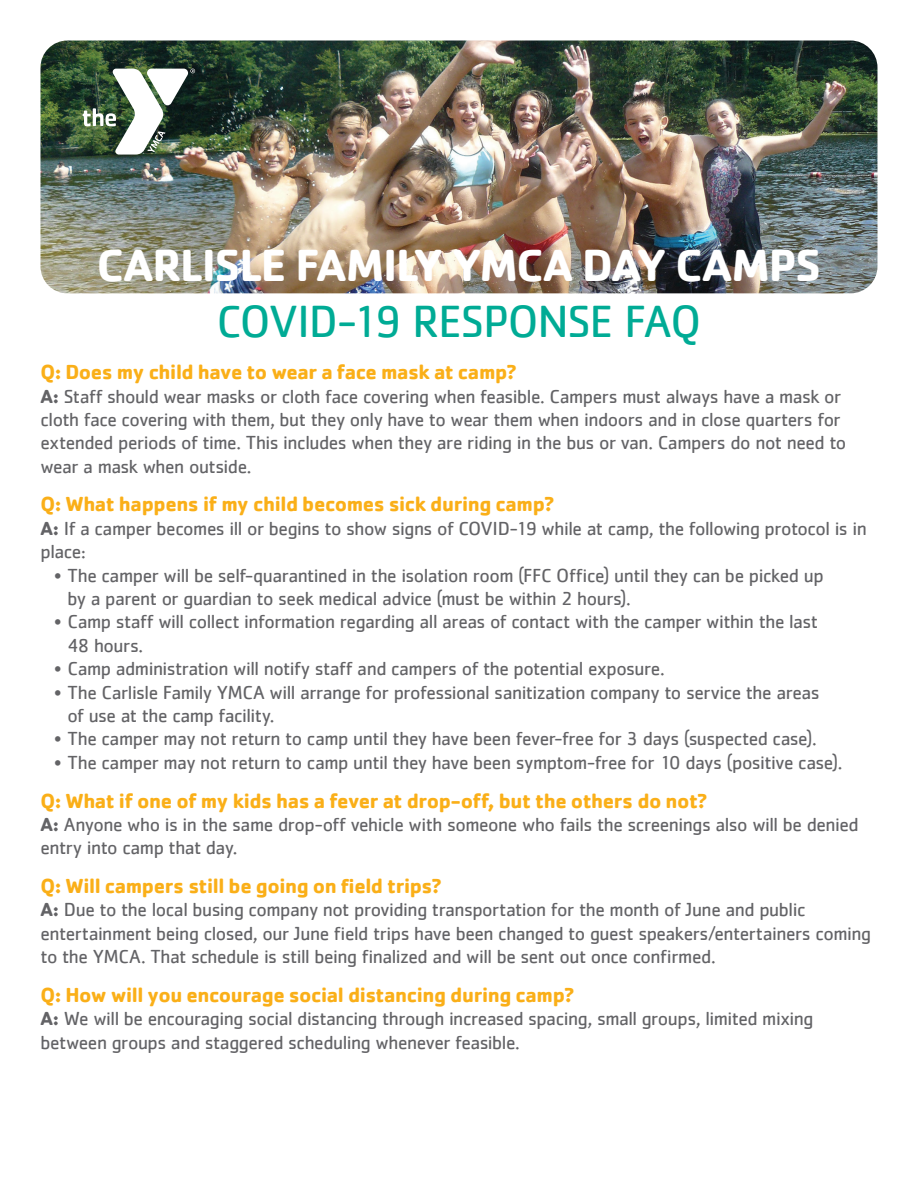
<style>
.page{position:relative;width:918px;height:1188px;background:#fff}
.page>*{position:absolute;margin:0;border:0;box-sizing:border-box;transform-origin:0 0}
.t1{font:700 46.5px "Cachet";letter-spacing:-.025em;color:#fff}
.t2{font:46.5px "Cachet";letter-spacing:-.03em;color:#00ab95}
.t3{font:700 21px "Cachet";letter-spacing:-.02em;color:#faaf18}
.t4{font:19.5px/23.4px "Cachet";letter-spacing:-.025em;color:#636366}
.s1{font-weight:700}
</style>
<div class="page">
<img style="left:40px;top:40px;width:838px;height:253px">
<img style="left:83px;top:69px;width:112px;height:86px">
<p class="t1" style="left:97px;top:235px;width:726px">CARLISLE FAMILY YMCA DAY CAMPS</p>
<p class="t2" style="left:217px;top:294px;width:486px">COVID-19 RESPONSE FAQ</p>
<p class="t3" style="left:40px;top:358px;width:478px">Q: Does my child have to wear a face mask at camp?</p>
<p class="t4" style="left:40px;top:384px;width:807px"><span class="s1">A:</span> Staff should wear masks or cloth face covering when feasible. Campers must always have a mask or cloth face covering with them, but they only have to wear them when indoors and in close quarters for extended periods of time. This includes when they are riding in the bus or van. Campers do not need to wear a mask when outside.</p>
<p class="t3" style="left:40px;top:491px;width:516px">Q: What happens if my child becomes sick during camp?</p>
<p class="t4" style="left:40px;top:516px;width:828px"><span class="s1">A:</span> If a camper becomes ill or begins to show signs of COVID-19 while at camp, the following protocol is in place:</p>
<p class="t4" style="left:67px;top:563px;width:758px;text-indent:-13px">• The camper will be self-quarantined in the isolation room (FFC Office) until they can be picked up by a parent or guardian to seek medical advice (must be within 2 hours).</p>
<p class="t4" style="left:67px;top:610px;width:752px;text-indent:-13px">• Camp staff will collect information regarding all areas of contact with the camper within the last<br>48 hours.</p>
<p class="t4" style="left:54px;top:657px;width:612px">• Camp administration will notify staff and campers of the potential exposure.</p>
<p class="t4" style="left:67px;top:680px;width:754px;text-indent:-13px">• The Carlisle Family YMCA will arrange for professional sanitization company to service the areas of use at the camp facility.</p>
<p class="t4" style="left:54px;top:727px;width:764px">• The camper may not return to camp until they have been fever-free for 3 days (suspected case).</p>
<p class="t4" style="left:54px;top:750px;width:790px">• The camper may not return to camp until they have been symptom-free for 10 days (positive case).</p>
<p class="t3" style="left:40px;top:787px;width:669px">Q: What if one of my kids has a fever at drop-off, but the others do not?</p>
<p class="t4" style="left:40px;top:812px;width:820px"><span class="s1">A:</span> Anyone who is in the same drop-off vehicle with someone who fails the screenings also will be denied entry into camp that day.</p>
<p class="t3" style="left:40px;top:872px;width:403px">Q: Will campers still be going on field trips?</p>
<p class="t4" style="left:40px;top:898px;width:832px"><span class="s1">A:</span> Due to the local busing company not providing transportation for the month of June and public entertainment being closed, our June field trips have been changed to guest speakers/entertainers coming to the YMCA. That schedule is still being finalized and will be sent out once confirmed.</p>
<p class="t3" style="left:40px;top:981px;width:536px">Q: How will you encourage social distancing during camp?</p>
<p class="t4" style="left:40px;top:1007px;width:775px"><span class="s1">A:</span> We will be encouraging social distancing through increased spacing, small groups, limited mixing between groups and staggered scheduling whenever feasible.</p>
</div>
